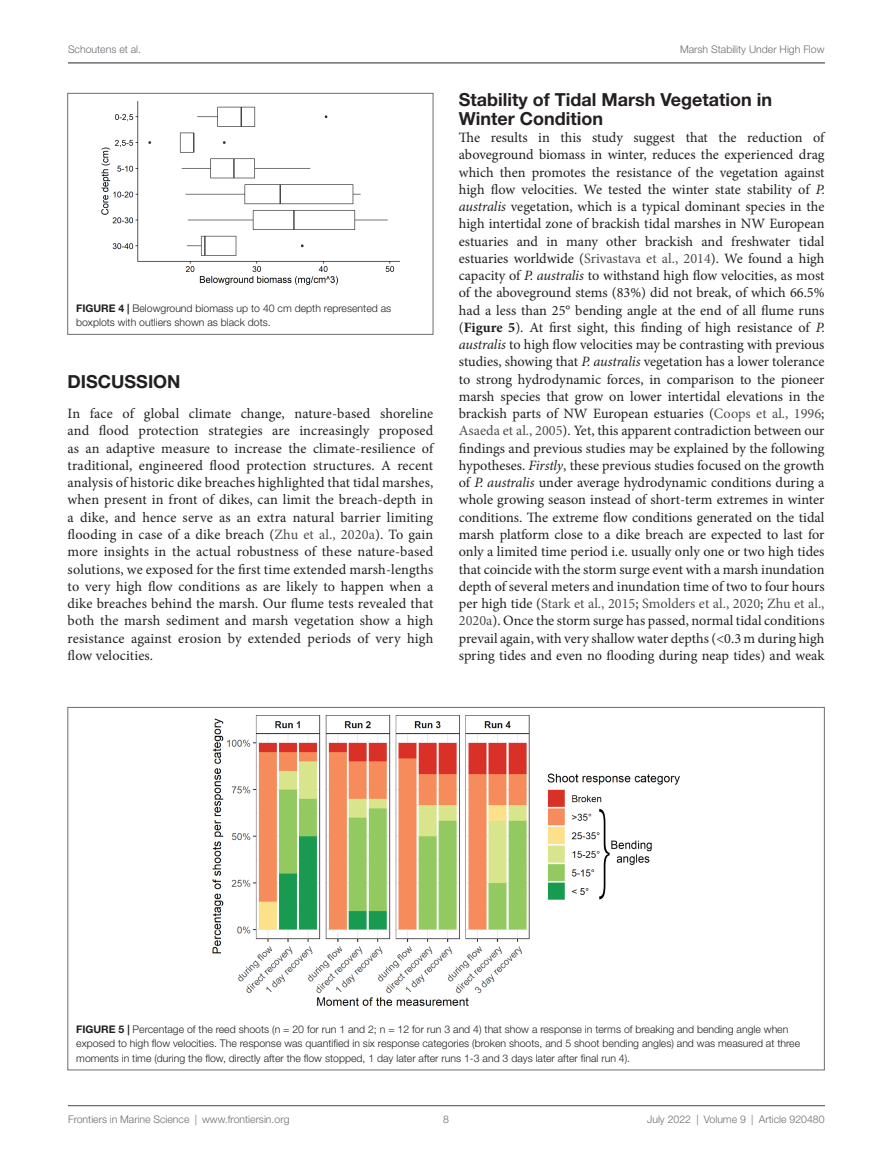
<style>
.page{position:relative;width:893px;height:1170px;background:#fff}
.page>*{position:absolute;margin:0;border:0;box-sizing:border-box;transform-origin:0 0}
.SecHeadB{font:700 18px/18.8px "Helvetica Neue LT Std";color:#231f20}
.SecHeadA{font:700 18px "Helvetica Neue LT Std";color:#231f20}
.Para{font:14.25px/17.2px "Minion Pro";letter-spacing:.005em;color:#231f20;text-align:justify}
.FigCaption{font:300 10.5px/14.2px "Helvetica Neue LT Std";color:#231f20}
.t1{font:300 10.5px "Helvetica Neue LT Std";color:#6c6d70}
.s1{font-weight:700}
.s2{color:#4d4d4d}
.s3{font-style:italic}
</style>
<div class="page">
<hr style="left:68px;top:63px;width:757px;height:1px;background:#6c6d70">
<hr style="left:68px;top:1105px;width:757px;height:1px;background:#6c6d70">
<img style="left:212px;top:715px;width:468px;height:290px">
<img style="left:102px;top:102px;width:297px;height:182px">
<div style="left:68px;top:93px;width:365px;height:241px;border:1px solid #6c6d70"></div>
<p class="t1" style="left:68px;top:43px;width:75px">Schoutens et al.</p>
<p class="t1" style="left:680px;top:43px;width:146px">Marsh Stability Under High Flow</p>
<p class="FigCaption" style="left:76px;top:300px;width:317px"><span class="s1">FIGURE 4 |</span> Belowground biomass up to 40 cm depth represented as boxplots with outliers shown as black dots.</p>
<p class="SecHeadA" style="left:68px;top:370px;width:115px">DISCUSSION</p>
<p class="Para" style="left:68px;top:405px;width:367px">In face of global climate change, nature-based shoreline and flood protection strategies are increasingly proposed as an adaptive measure to increase the climate-resilience of traditional, engineered flood protection structures. A recent analysis of historic dike breaches highlighted that tidal marshes, when present in front of dikes, can limit the breach-depth in a dike, and hence serve as an extra natural barrier limiting flooding in case of a dike breach (<span class="s2">Zhu et al., 2020a</span>). To gain more insights in the actual robustness of these nature-based solutions, we exposed for the first time extended marsh-lengths to very high flow conditions as are likely to happen when a dike breaches behind the marsh. Our flume tests revealed that both the marsh sediment and marsh vegetation show a high resistance against erosion by extended periods of very high flow velocities.</p>
<p class="SecHeadB" style="left:459px;top:90px;width:315px">Stability of Tidal Marsh Vegetation in<br>Winter Condition</p>
<p class="Para" style="left:459px;top:129px;width:368px">The results in this study suggest that the reduction of aboveground biomass in winter, reduces the experienced drag which then promotes the resistance of the vegetation against high flow velocities. We tested the winter state stability of <span class="s3">P. australis</span> vegetation, which is a typical dominant species in the high intertidal zone of brackish tidal marshes in NW European estuaries and in many other brackish and freshwater tidal estuaries worldwide (<span class="s2">Srivastava et al., 2014</span>). We found a high capacity of <span class="s3">P. australis</span> to withstand high flow velocities, as most of the aboveground stems (83%) did not break, of which 66.5% had a less than 25° bending angle at the end of all flume runs (<span class="s1">Figure 5</span>). At first sight, this finding of high resistance of <span class="s3">P. australis</span> to high flow velocities may be contrasting with previous studies, showing that <span class="s3">P. australis</span> vegetation has a lower tolerance to strong hydrodynamic forces, in comparison to the pioneer marsh species that grow on lower intertidal elevations in the brackish parts of NW European estuaries (<span class="s2">Coops et al., 1996</span>; <span class="s2">Asaeda et al., 2005</span>). Yet, this apparent contradiction between our findings and previous studies may be explained by the following hypotheses. <span class="s3">Firstly</span>, these previous studies focused on the growth of <span class="s3">P. australis</span> under average hydrodynamic conditions during a whole growing season instead of short-term extremes in winter conditions. The extreme flow conditions generated on the tidal marsh platform close to a dike breach are expected to last for only a limited time period i.e. usually only one or two high tides that coincide with the storm surge event with a marsh inundation depth of several meters and inundation time of two to four hours per high tide (<span class="s2">Stark et al., 2015</span>; <span class="s2">Smolders et al., 2020</span>; <span class="s2">Zhu et al., 2020a</span>). Once the storm surge has passed, normal tidal conditions prevail again, with very shallow water depths (&lt;0.3 m during high spring tides and even no flooding during neap tides) and weak</p>
<p class="FigCaption" style="left:76px;top:1021px;width:725px"><span class="s1">FIGURE 5 |</span> Percentage of the reed shoots (n = 20 for run 1 and 2; n = 12 for run 3 and 4) that show a response in terms of breaking and bending angle when exposed to high flow velocities. The response was quantified in six response categories (broken shoots, and 5 shoot bending angles) and was measured at three moments in time (during the flow, directly after the flow stopped, 1 day later after runs 1-3 and 3 days later after final run 4).</p>
<p class="t1" style="left:68px;top:1112px;width:223px">Frontiers in Marine Science | www.frontiersin.org</p>
<p class="t1" style="left:443px;top:1112px;width:7px">8</p>
<p class="t1" style="left:647px;top:1112px;width:179px">July 2022 | Volume 9 | Article 920480</p>
</div>
